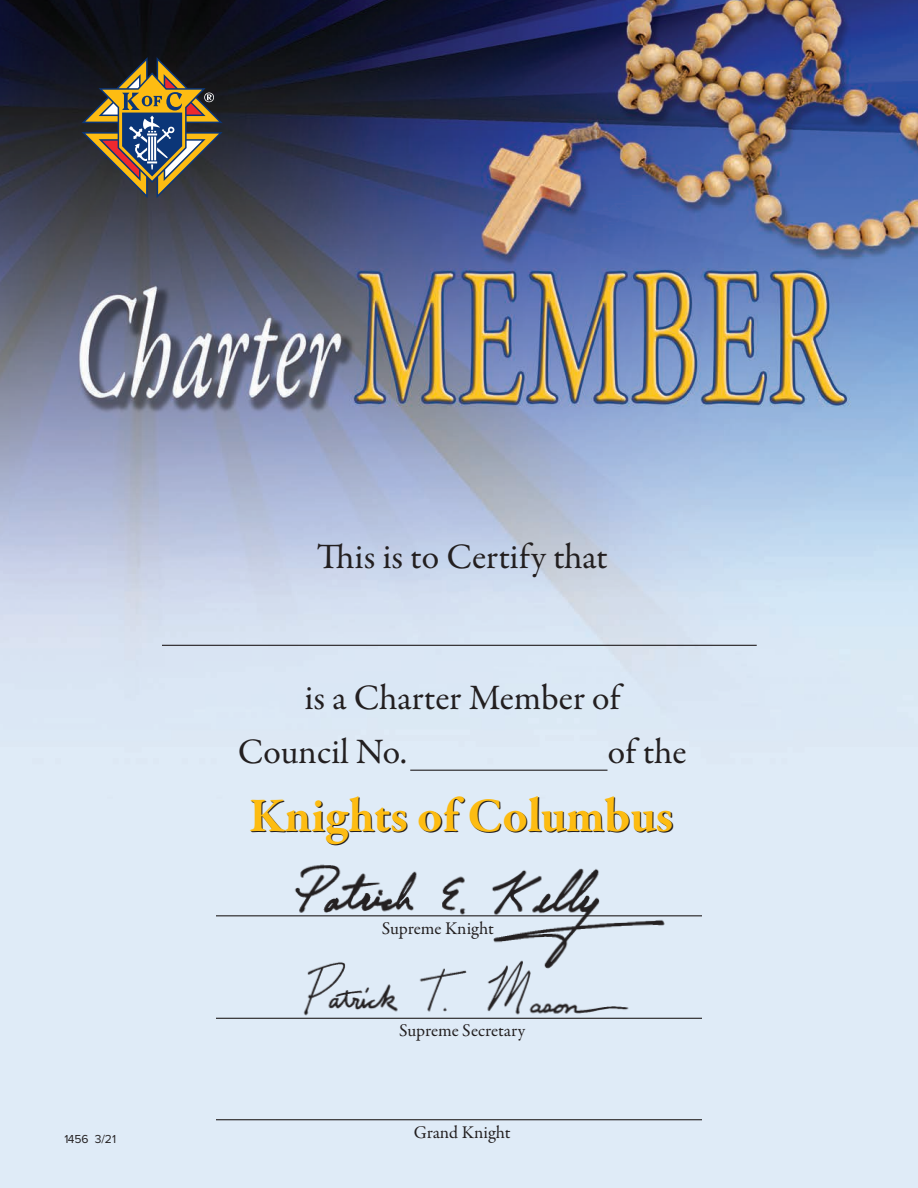
<style>
.page{position:relative;width:918px;height:1188px;background:#fff}
.page>*{position:absolute;margin:0;border:0;box-sizing:border-box;transform-origin:0 0}
.t1{font:700 49.5px "Garamond Premr Pro";letter-spacing:-.005em;color:#fdbc12}
.t2{font:36px/54px "Garamond Premr Pro";color:#231f20}
.t3{font:18px "Garamond Premr Pro";color:#231f20}
.t4{font:12px "Proxima Nova";color:#231f20}
</style>
<div class="page">
<img style="left:0;top:0;width:918px;height:1188px">
<hr style="left:162px;top:645px;width:595px;height:1px;background:#231f20">
<hr style="left:410px;top:770px;width:197px;height:1px;background:#231f20">
<hr style="left:216px;top:915px;width:486px;height:1px;background:#231f20">
<hr style="left:216px;top:1018px;width:486px;height:1px;background:#231f20">
<hr style="left:216px;top:1119px;width:486px;height:1px;background:#231f20">
<img style="left:279px;top:859px;width:404px;height:114px">
<svg style="left:82px;top:57px;width:141px;height:141px;background:#5f5641"></svg>
<img style="left:298px;top:956px;width:336px;height:68px">
<p class="t4" style="left:64px;top:1134px;width:53px">1456 3/21</p>
<p class="t2" style="left:317px;top:532px;width:293px">This is to Certify that</p>
<p class="t2" style="left:238px;top:672px;width:384px;text-indent:67px">is a Charter Member of<br>Council No.</p>
<p class="t2" style="left:608px;top:726px;width:80px">of the</p>
<h1 class="t1" style="left:249px;top:785px;width:426px">Knights of Columbus</h1>
<p class="t3" style="left:382px;top:920px;width:114px">Supreme Knight</p>
<p class="t3" style="left:399px;top:1022px;width:128px">Supreme Secretary</p>
<p class="t3" style="left:414px;top:1124px;width:99px">Grand Knight</p>
</div>
